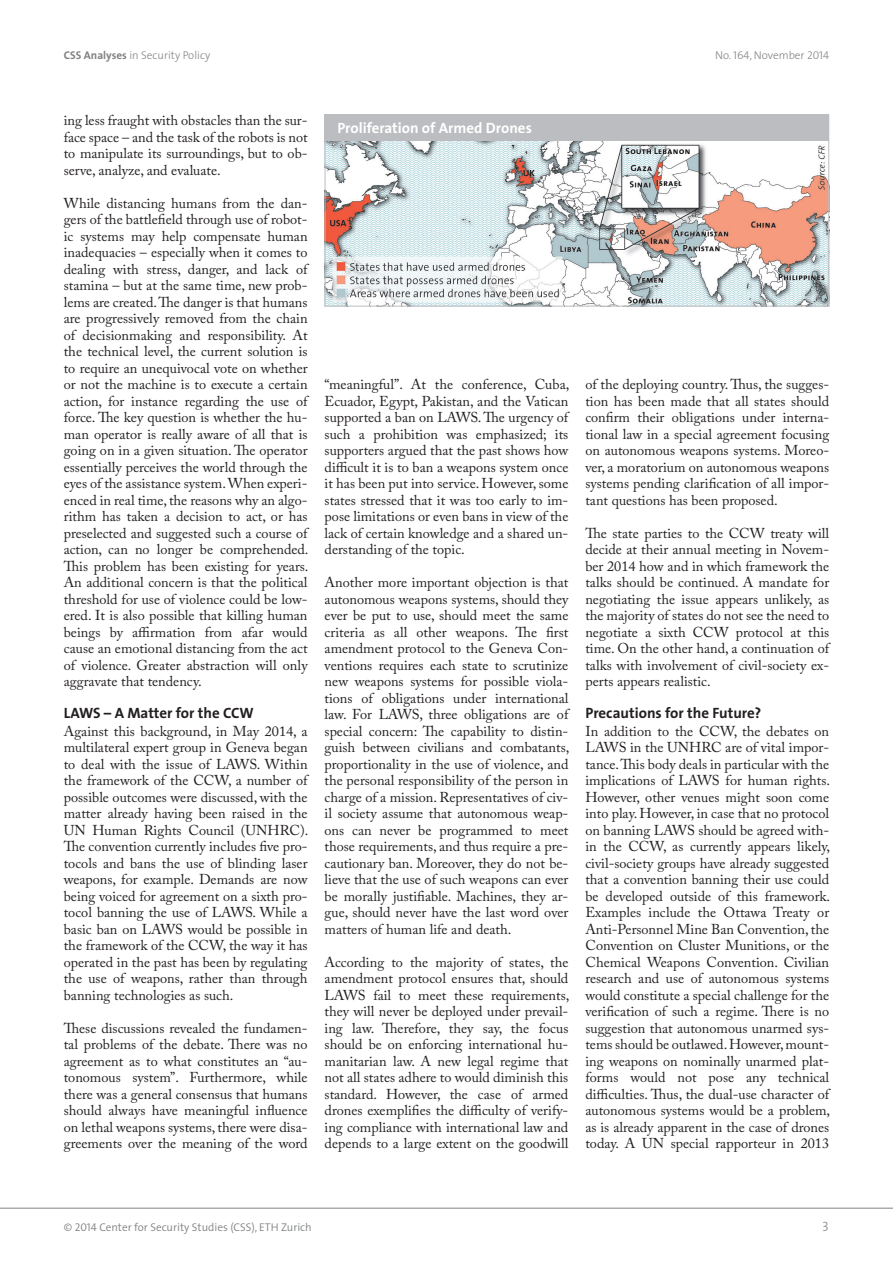
<style>
.page{position:relative;width:893px;height:1263px;background:#fff}
.page>*{position:absolute;margin:0;border:0;box-sizing:border-box;transform-origin:0 0}
.Lauftext_Titel_e{font:700 15px "The Sans";color:#231f20}
.Boxtitel_de{font:700 15px "The Sans";color:#fff}
.Text_e{font:14.25px/16.5px "Adobe Caslon Pro";color:#231f20;text-align:justify}
.t1{font:13.5px "The Sans Light Caps";color:#808285}
.t2{font:300 11.25px "The Sans";color:#808285}
.t3{font:300 11.25px "The Sans";color:#808285}
.s1{font-weight:700}
.s2{font-family:"The Sans Light Caps";font-weight:400}
.s3{font-family:"The Sans Semi Light Caps";font-weight:400}
</style>
<div class="page">
<hr style="left:0;top:1208px;width:893px;height:1px;background:#808285">
<div style="left:325px;top:114px;width:504px;height:28px;background:#bcbdc0"></div>
<img style="left:327px;top:142px;width:500px;height:163px">
<div style="left:325px;top:114px;width:504px;height:193px;border:1px solid #bcbdc0"></div>
<p class="t2" style="left:64px;top:46px;width:148px"><span class="s1">CSS Analyses</span> in Security Policy</p>
<p class="t2" style="left:715px;top:46px;width:116px">No. <span class="s2">164</span>, November <span class="s2">2014</span></p>
<p class="Text_e" style="left:64px;top:112px;width:245px">ing less fraught with obstacles than the sur&shy;face space – and the task of the robots is not to manipulate its surroundings, but to ob&shy;serve, analyze, and evaluate.</p>
<p class="Text_e" style="left:64px;top:194px;width:246px">While distancing humans from the dan&shy;gers of the battlefield through use of robot&shy;ic systems may help compensate human inadequacies – especially when it comes to dealing with stress, danger, and lack of stamina – but at the same time, new prob&shy;lems are created. The danger is that humans are progressively removed from the chain of decisionmaking and responsibility. At the technical level, the current solution is to require an unequivocal vote on whether or not the machine is to execute a certain action, for instance regarding the use of force. The key question is whether the hu&shy;man operator is really aware of all that is going on in a given situation. The operator essentially perceives the world through the eyes of the assistance system. When experi&shy;enced in real time, the reasons why an algo&shy;rithm has taken a decision to act, or has preselected and suggested such a course of action, can no longer be comprehended.<br>This problem has been existing for years.<br>An additional concern is that the political threshold for use of violence could be low&shy;ered. It is also possible that killing human beings by affirmation from afar would cause an emotional distancing from the act of violence. Greater abstraction will only aggravate that tendency.</p>
<p class="Lauftext_Titel_e" style="left:64px;top:700px;width:191px">LAWS – A Matter for the CCW</p>
<p class="Text_e" style="left:64px;top:722px;width:246px">Against this background, in May 2014, a multilateral expert group in Geneva began to deal with the issue of LAWS. Within the framework of the CCW, a number of possible outcomes were discussed, with the matter already having been raised in the UN Human Rights Council (UNHRC).<br>The convention currently includes five pro&shy;tocols and bans the use of blinding laser weapons, for example. Demands are now being voiced for agreement on a sixth pro&shy;tocol banning the use of LAWS. While a basic ban on LAWS would be possible in the framework of the CCW, the way it has operated in the past has been by regulating the use of weapons, rather than through banning technologies as such.</p>
<p class="Text_e" style="left:64px;top:1019px;width:245px">These discussions revealed the fundamen&shy;tal problems of the debate. There was no agreement as to what constitutes an “au&shy;tonomous system”. Furthermore, while there was a general consensus that humans should always have meaningful influence on lethal weapons systems, there were disa&shy;greements over the meaning of the word</p>
<p class="Boxtitel_de" style="left:337px;top:116px;width:196px">Proliferation of Armed Drones</p>
<p class="Text_e" style="left:325px;top:376px;width:246px">“meaningful”. At the conference, Cuba, Ecuador, Egypt, Pakistan, and the Vatican supported a ban on LAWS. The urgency of such a prohibition was emphasized; its supporters argued that the past shows how difficult it is to ban a weapons system once it has been put into service. However, some states stressed that it was too early to im&shy;pose limitations or even bans in view of the lack of certain knowledge and a shared un&shy;derstanding of the topic.</p>
<p class="Text_e" style="left:325px;top:574px;width:246px">Another more important objection is that autonomous weapons systems, should they ever be put to use, should meet the same criteria as all other weapons. The first amendment protocol to the Geneva Con&shy;ventions requires each state to scrutinize new weapons systems for possible viola&shy;tions of obligations under international law. For LAWS, three obligations are of special concern: The capability to distin&shy;guish between civilians and combatants, proportionality in the use of violence, and the personal responsibility of the person in charge of a mission. Representatives of civ&shy;il society assume that autonomous weap&shy;ons can never be programmed to meet those requirements, and thus require a pre&shy;cautionary ban. Moreover, they do not be&shy;lieve that the use of such weapons can ever be morally justifiable. Machines, they ar&shy;gue, should never have the last word over matters of human life and death.</p>
<p class="Text_e" style="left:325px;top:953px;width:246px">According to the majority of states, the amendment protocol ensures that, should LAWS fail to meet these requirements, they will never be deployed under prevail&shy;ing law. Therefore, they say, the focus should be on enforcing international hu&shy;manitarian law. A new legal regime that not all states adhere to would diminish this standard. However, the case of armed drones exemplifies the difficulty of verify&shy;ing compliance with international law and depends to a large extent on the goodwill</p>
<p class="Text_e" style="left:585px;top:376px;width:245px">of the deploying country. Thus, the sugges&shy;tion has been made that all states should confirm their obligations under interna&shy;tional law in a special agreement focusing on autonomous weapons systems. Moreo&shy;ver, a moratorium on autonomous weapons systems pending clarification of all impor&shy;tant questions has been proposed.</p>
<p class="Text_e" style="left:585px;top:524px;width:245px">The state parties to the CCW treaty will decide at their annual meeting in Novem&shy;ber 2014 how and in which framework the talks should be continued. A mandate for negotiating the issue appears unlikely, as the majority of states do not see the need to negotiate a sixth CCW protocol at this time. On the other hand, a continuation of talks with involvement of civil-society ex&shy;perts appears realistic.</p>
<p class="Lauftext_Titel_e" style="left:585px;top:700px;width:177px">Precautions for the Future?</p>
<p class="Text_e" style="left:585px;top:722px;width:246px">In addition to the CCW, the debates on LAWS in the UNHRC are of vital impor&shy;tance. This body deals in particular with the implications of LAWS for human rights.<br>However, other venues might soon come into play. However, in case that no protocol on banning LAWS should be agreed with&shy;in the CCW, as currently appears likely, civil-society groups have already suggested that a convention banning their use could be developed outside of this framework.<br>Examples include the Ottawa Treaty or Anti-Personnel Mine Ban Convention, the Convention on Cluster Munitions, or the Chemical Weapons Convention. Civilian research and use of autonomous systems would constitute a special challenge for the verification of such a regime. There is no suggestion that autonomous unarmed sys&shy;tems should be outlawed. However, mount&shy;ing weapons on nominally unarmed plat&shy;forms would not pose any technical difficulties. Thus, the dual-use character of autonomous systems would be a problem, as is already apparent in the case of drones today. A UN special rapporteur in 2013</p>
<p class="t3" style="left:64px;top:1217px;width:249px">© <span class="s3">2014</span> Center for Security Studies (CSS), ETH Zurich</p>
<p class="t1" style="left:822px;top:1215px;width:8px">3</p>
</div>
